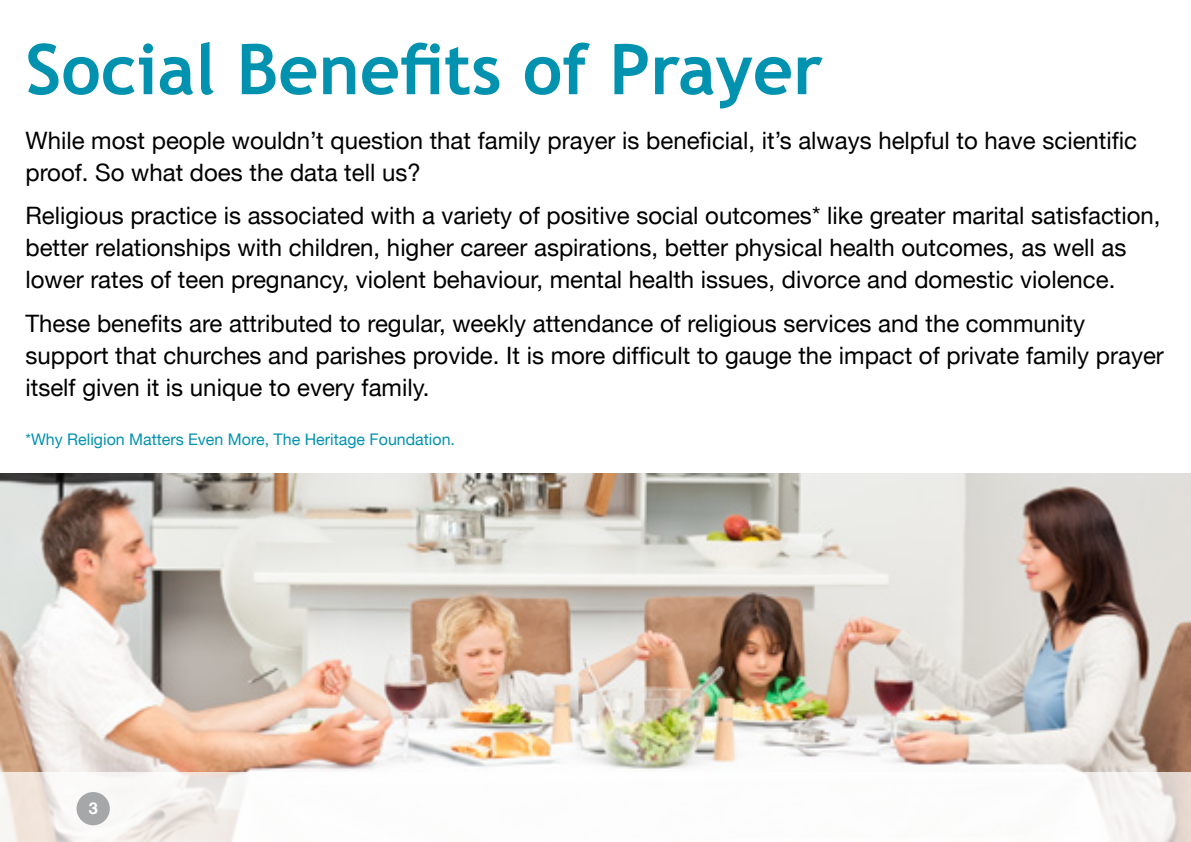
<style>
.page{position:relative;width:1191px;height:842px;background:#fff}
.page>*{position:absolute;margin:0;border:0;box-sizing:border-box;transform-origin:0 0}
.t1{font:700 70px "Trebuchet MS";color:#0092ae}
.t2{font:24px/32px "Helvetica Neue LT";color:#000}
.t3{font:700 16.2px "Helvetica Neue LT";color:#fff}
.t4{font:16px "Helvetica Neue LT";color:#0092ae}
</style>
<div class="page">
<img style="left:0;top:473px;width:1191px;height:299px">
<div style="left:77px;top:792px;width:33px;height:33px;background:#a5a7a8;border-radius:50%"></div>
<h1 class="t1" style="left:25px;top:26px;width:799px">Social Benefits of Prayer</h1>
<p class="t2" style="left:25px;top:124px;width:1113px">While most people wouldn’t question that family prayer is beneficial, it’s always helpful to have scientific proof. So what does the data tell us?</p>
<p class="t2" style="left:25px;top:199px;width:1136px">Religious practice is associated with a variety of positive social outcomes* like greater marital satisfaction, better relationships with children, higher career aspirations, better physical health outcomes, as well as lower rates of teen pregnancy, violent behaviour, mental health issues, divorce and domestic violence.</p>
<p class="t2" style="left:25px;top:307px;width:1140px">These benefits are attributed to regular, weekly attendance of religious services and the community support that churches and parishes provide. It is more difficult to gauge the impact of private family prayer itself given it is unique to every family.</p>
<p class="t4" style="left:25px;top:429px;width:431px">*Why Religion Matters Even More, The Heritage Foundation.</p>
<p class="t3" style="left:89px;top:798px;width:11px">3</p>
</div>
